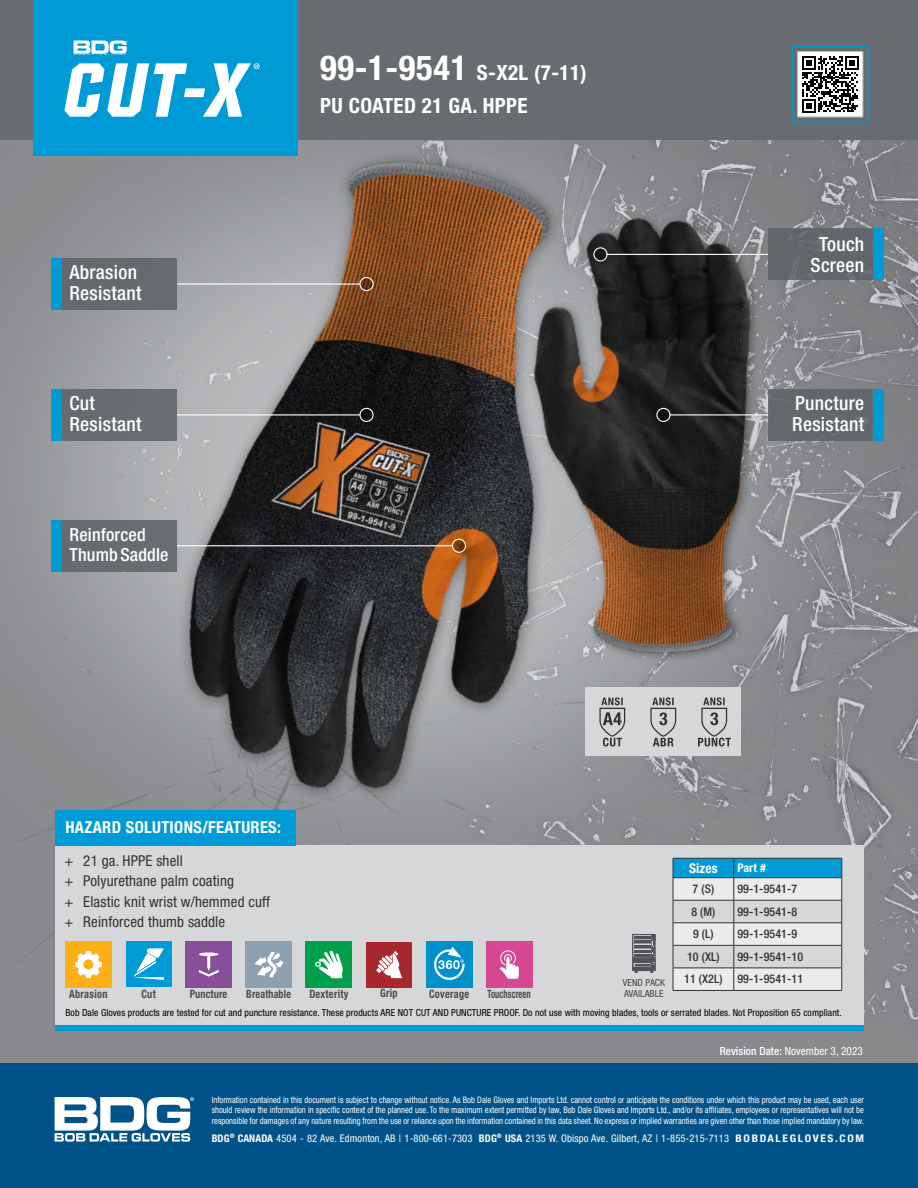
<style>
.page{position:relative;width:918px;height:1188px;background:#fff}
.page>*{position:absolute;margin:0;border:0;box-sizing:border-box;transform-origin:0 0}
.t1{font:700 condensed 21px/32.8px "Helvetica Neue LT Std";letter-spacing:.02em;color:#fff}
.t2{font:500 condensed 19.5px/21px "Helvetica Neue LT Std";letter-spacing:.015em;color:#fff}
.t3{font:500 condensed 18px/19.5px "Helvetica Neue LT Std";letter-spacing:.01em;color:#fff}
.t4{font:700 condensed 16.5px "Helvetica Neue LT Std";letter-spacing:.02em;color:#fff}
.t5{font:condensed 15px/20.1px "Helvetica Neue LT Std";letter-spacing:.01em;color:#313234}
.t6{font:700 condensed 13.5px "Helvetica Neue LT Std";letter-spacing:.01em;color:#fff}
.t7{font:500 condensed 12px/22.5px "Helvetica Neue LT Std";letter-spacing:.01em;color:#313234;text-align:right}
.t8{font:700 condensed 12px "Helvetica Neue LT Std";color:#fff}
.t9{font:700 condensed 11.55px "Helvetica Neue";letter-spacing:.025em;color:#4b4d4f;scale:.9 1}
.t10{font:700 condensed 11.55px "Helvetica Neue";letter-spacing:.005em;color:#4b4d4f;scale:.74 1}
.t11{font:700 condensed 11.55px "Helvetica Neue";letter-spacing:.025em;color:#4b4d4f;scale:.88 1}
.t12{font:700 condensed 11.55px "Helvetica Neue LT Std";letter-spacing:.01em;color:#4b4d4f;scale:.9 1}
.t13{font:700 condensed 11.4px "Helvetica Neue";letter-spacing:.025em;color:#4b4d4f;scale:.9 1}
.t14{font:condensed 11.25px "Helvetica Neue LT Std";letter-spacing:.005em;color:#fff}
.t15{font:condensed 10.5px "Helvetica Neue LT Std";letter-spacing:.01em;color:#fff}
.t16{font:condensed 9.75px "Helvetica Neue LT Std";letter-spacing:.01em;color:#000}
.t17{font:condensed 9.75px "Helvetica Neue LT Std";letter-spacing:.01em;color:#464547}
.t18{font:condensed 9px/10.5px "Helvetica Neue LT Std";color:#fff;text-align:justify;scale:.95 1}
.s1{font-size:34.5px}
.s2{font-weight:500}
.s3{font-weight:700}
</style>
<div class="page">
<img style="left:0;top:140px;width:918px;height:923px">
<div style="left:0;top:0;width:918px;height:140px;background:#666c70"></div>
<div style="left:0;top:1063px;width:918px;height:125px;background:#005288"></div>
<svg style="left:54px;top:1097px;width:140px;height:45px"></svg>
<div style="left:34px;top:0;width:264px;height:156px;background:#009ad7"></div>
<div style="left:585px;top:688px;width:156px;height:68px;background:#d5d7d8"></div>
<div style="left:55px;top:846px;width:809px;height:180px;background:#d5d7d8"></div>
<div style="left:55px;top:810px;width:241px;height:36px;background:#009ad7"></div>
<div style="left:55px;top:1025px;width:809px;height:5px;background:#009ad7"></div>
<svg style="left:632px;top:934px;width:24px;height:39px"></svg>
<div style="left:792px;top:46px;width:76px;height:76px;border:1px solid #009ad7"></div>
<svg style="left:33px;top:40px;width:227px;height:100px"></svg>
<img style="left:179px;top:154px;width:391px;height:650px">
<img style="left:511px;top:211px;width:250px;height:472px">
<svg style="left:588px;top:684px;width:49px;height:63px"></svg>
<svg style="left:639px;top:684px;width:49px;height:63px"></svg>
<svg style="left:690px;top:684px;width:49px;height:63px"></svg>
<div style="left:65px;top:942px;width:46px;height:46px;background:#fcaf17"></div>
<svg style="left:75px;top:951px;width:27px;height:27px"></svg>
<div style="left:366px;top:942px;width:46px;height:46px;background:#a7282d"></div>
<svg style="left:376px;top:951px;width:26px;height:27px"></svg>
<div style="left:126px;top:942px;width:46px;height:45px;background:#009ad7"></div>
<svg style="left:134px;top:949px;width:30px;height:31px"></svg>
<div style="left:186px;top:942px;width:46px;height:46px;background:#884e99"></div>
<svg style="left:199px;top:952px;width:20px;height:4px"></svg>
<svg style="left:199px;top:954px;width:20px;height:23px"></svg>
<div style="left:306px;top:942px;width:46px;height:46px;background:#00a04c"></div>
<svg style="left:315px;top:951px;width:28px;height:27px"></svg>
<div style="left:246px;top:942px;width:46px;height:46px;background:#8da1b0"></div>
<svg style="left:254px;top:952px;width:29px;height:25px"></svg>
<div style="left:797px;top:52px;width:66px;height:65px;background:#fff"></div>
<svg style="left:802px;top:56px;width:56px;height:56px"></svg>
<div style="left:797px;top:51px;width:66px;height:66px;border:1px solid #b3b9be"></div>
<div style="left:426px;top:942px;width:46px;height:46px;background:#0091cd"></div>
<svg style="left:434px;top:947px;width:31px;height:33px"></svg>
<div style="left:486px;top:942px;width:46px;height:46px;background:#d74893"></div>
<svg style="left:500px;top:950px;width:19px;height:29px"></svg>
<div style="left:52px;top:389px;width:125px;height:52px;background:#676c70"></div>
<div style="left:51px;top:389px;width:11px;height:52px;background:#009ad7"></div>
<svg style="left:359px;top:409px;width:15px;height:14px"></svg>
<hr style="left:177px;top:414px;width:183px;height:1px;background:#fff">
<div style="left:359px;top:408px;width:15px;height:14px;border:1px solid #fff;border-radius:50%"></div>
<div style="left:52px;top:520px;width:125px;height:52px;background:#676c70"></div>
<div style="left:51px;top:520px;width:11px;height:52px;background:#009ad7"></div>
<svg style="left:452px;top:540px;width:14px;height:14px"></svg>
<hr style="left:177px;top:545px;width:275px;height:1px;background:#fff">
<div style="left:452px;top:539px;width:14px;height:14px;border:1px solid #fff;border-radius:50%"></div>
<div style="left:768px;top:389px;width:115px;height:52px;background:#5c6266"></div>
<div style="left:873px;top:389px;width:11px;height:52px;background:#009ad7"></div>
<svg style="left:656px;top:409px;width:15px;height:14px"></svg>
<hr style="left:670px;top:414px;width:98px;height:1px;background:#fff">
<div style="left:656px;top:408px;width:15px;height:14px;border:1px solid #fff;border-radius:50%"></div>
<div style="left:52px;top:258px;width:125px;height:52px;background:#656a6e"></div>
<div style="left:51px;top:258px;width:11px;height:52px;background:#009ad7"></div>
<svg style="left:359px;top:278px;width:15px;height:14px"></svg>
<hr style="left:177px;top:283px;width:183px;height:2px;background:#fff">
<div style="left:359px;top:277px;width:15px;height:14px;border:1px solid #fff;border-radius:50%"></div>
<div style="left:768px;top:229px;width:115px;height:51px;background:#5c6266"></div>
<div style="left:873px;top:229px;width:11px;height:51px;background:#009ad7"></div>
<svg style="left:593px;top:247px;width:14px;height:14px"></svg>
<hr style="left:606px;top:254px;width:162px;height:1px;background:#fff">
<div style="left:593px;top:247px;width:15px;height:15px;border:1px solid #fff;border-radius:50%"></div>
<svg style="left:673px;top:858px;width:170px;height:132px"></svg>
<hr style="left:673px;top:990px;width:61px;height:1px;background:#313234">
<hr style="left:734px;top:990px;width:108px;height:1px;background:#313234">
<h2 class="t2" style="left:70px;top:262px;width:74px">Abrasion<br>Resistant</h2>
<h2 class="t2" style="left:70px;top:393px;width:74px">Cut<br>Resistant</h2>
<h3 class="t3" style="left:70px;top:525px;width:101px">Reinforced<br>Thumb Saddle</h3>
<h1 class="t1" style="left:320px;top:56px;width:268px"><span class="s1">99-1-9541</span> S-X2L (7-11)<br>PU COATED 21 GA. HPPE</h1>
<h2 class="t2" style="left:811px;top:233px;width:55px;text-align:center">Touch<br>Screen</h2>
<h2 class="t2" style="left:792px;top:393px;width:74px">Puncture<br>Resistant</h2>
<h3 class="t4" style="left:65px;top:817px;width:217px">HAZARD SOLUTIONS/FEATURES:</h3>
<h3 class="t5" style="left:64px;top:851px;width:207px">+ 21 ga. HPPE shell<br>+ Polyurethane palm coating<br>+ Elastic knit wrist w/hemmed cuff + Reinforced thumb saddle</h3>
<p class="t17" style="left:623px;top:977px;width:44px">VEND PACK</p>
<p class="t9" style="left:69px;top:986px;width:44px">Abrasion</p>
<p class="t13" style="left:141px;top:987px;width:17px">Cut</p>
<p class="t12" style="left:190px;top:986px;width:43px">Puncture</p>
<p class="t11" style="left:246px;top:986px;width:52px">Breathable</p>
<p class="t9" style="left:309px;top:986px;width:45px">Dexterity</p>
<p class="t13" style="left:380px;top:986px;width:21px">Grip</p>
<p class="t9" style="left:429px;top:987px;width:46px">Coverage</p>
<p class="t10" style="left:488px;top:986px;width:60px">Touchscreen</p>
<p class="t17" style="left:624px;top:988px;width:41px">AVAILABLE</p>
<h3 class="t6" style="left:689px;top:860px;width:30px">Sizes</h3>
<h3 class="t8" style="left:737px;top:861px;width:30px">Part #</h3>
<h3 class="t7" style="left:693px;top:878px;width:23px">7 (S)</h3>
<h3 class="t7" style="left:737px;top:878px;width:61px">99-1-9541-7</h3>
<h3 class="t7" style="left:691px;top:900px;width:25px">8 (M)</h3>
<h3 class="t7" style="left:737px;top:900px;width:61px">99-1-9541-8</h3>
<h3 class="t7" style="left:693px;top:923px;width:22px">9 (L)</h3>
<h3 class="t7" style="left:737px;top:923px;width:61px">99-1-9541-9</h3>
<h3 class="t7" style="left:687px;top:945px;width:34px">10 (XL)</h3>
<h3 class="t7" style="left:684px;top:945px;width:121px">99-1-9541-10<br>11 (X2L) 99-1-9541-11</h3>
<p class="t16" style="left:66px;top:1007px;width:778px">Bob Dale Gloves products are tested for cut and puncture resistance. These products ARE NOT CUT AND PUNCTURE PROOF. Do not use with moving blades, tools or serrated blades. Not Proposition 65 compliant.</p>
<p class="t14" style="left:720px;top:1045px;width:145px"><span class="s2">Revision Date:</span> November 3, 2023</p>
<p class="t18" style="left:212px;top:1094px;width:688px">Information contained in this document is subject to change without notice. As Bob Dale Gloves and Imports Ltd. cannot control or anticipate the conditions under which this product may be used, each user should review the information in specific context of the planned use. To the maximum extent permitted by law, Bob Dale Gloves and Imports Ltd., and/or its affiliates, employees or representatives will not be responsible for damages of any nature resulting from the use or reliance upon the information contained in this data sheet. No express or implied warranties are given other than those implied mandatory by law.</p>
<p class="t15" style="left:212px;top:1132px;width:654px"><span class="s3">BDG</span><sup>®</sup> <span class="s3">CANADA</span> 4504 - 82 Ave. Edmonton, AB | 1-800-661-7303 <span class="s3">BDG</span><sup>®</sup> <span class="s3">USA</span> 2135 W. Obispo Ave. Gilbert, AZ | 1-855-215-7113 <span class="s3">BOBDALEGLOVES.COM</span></p>
</div>
